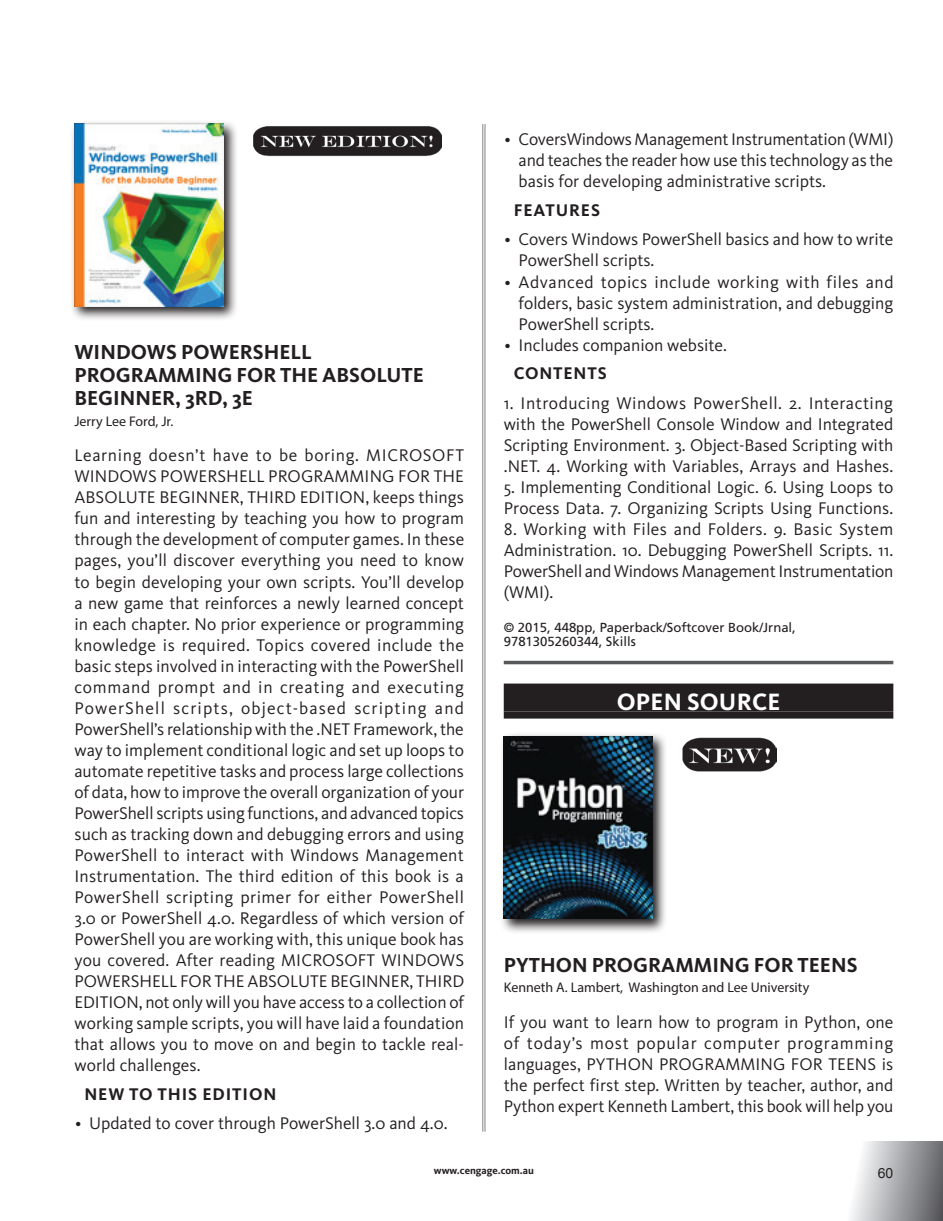
<style>
.page{position:relative;width:943px;height:1221px;background:#fff}
.page>*{position:absolute;margin:0;border:0;box-sizing:border-box;transform-origin:0 0}
.t1{font:700 24.5px "Kievit OT";letter-spacing:.01em;color:#fff}
.t2{font:700 21px "Kievit OT";color:#231f20}
.t3{font:17.5px/21px "Kievit OT";color:#231f20;text-align:justify}
.t4{font:700 17.5px "Kievit OT";color:#231f20}
.t5{font:14px "Myriad Pro";color:#231f20}
.t6{font:14px "Arial";color:#231f20}
.t7{font:13.12px/14px "Frutiger LT Std";color:#231f20}
.t8{font:700 10.5px "Kievit OT";color:#231f20}
</style>
<div class="page">
<div style="left:843px;top:1141px;width:100px;height:79px;background:linear-gradient(to right,#fff,#5f6165)"></div>
<hr style="left:482px;top:124px;width:1px;height:1007px;background:#808285">
<hr style="left:484px;top:124px;width:1px;height:1007px;background:#808285">
<svg style="left:72px;top:122px;width:164px;height:197px"></svg>
<img style="left:74px;top:124px;width:149px;height:182px">
<svg style="left:504px;top:660px;width:389px;height:4px;background:#78797a"></svg>
<div style="left:504px;top:683px;width:389px;height:28px;background:#231f20"></div>
<div style="left:504px;top:711px;width:389px;height:7px;background:#231f20"></div>
<svg style="left:502px;top:734px;width:163px;height:198px;background:#98999a"></svg>
<img style="left:504px;top:736px;width:148px;height:182px">
<img style="left:253px;top:126px;width:188px;height:30px">
<img style="left:682px;top:737px;width:94px;height:35px">
<p class="t2" style="left:74px;top:339px;width:33px">WINDO</p>
<p class="t2" style="left:147px;top:339px;width:95px">WS POWERSHELL</p>
<p class="t2" style="left:74px;top:362px;width:14px">PRO</p>
<p class="t2" style="left:116px;top:362px;width:135px">GRAMMING FOR</p>
<p class="t2" style="left:280px;top:362px;width:14px">THE</p>
<p class="t2" style="left:322px;top:362px;width:91px">ABSOLUTE</p>
<p class="t2" style="left:74px;top:385px;width:52px">BEGINNER</p>
<p class="t2" style="left:175px;top:385px;width:76px">, 3RD, 3E</p>
<p class="t5" style="left:74px;top:412px;width:100px">Jerry Lee Ford, Jr.</p>
<p class="t3" style="left:74px;top:445px;width:391px">Learning doesn’t have to be boring. MICROSOFT WINDOWS POWERSHELL PROGRAMMING FOR THE ABSOLUTE BEGINNER, THIRD EDITION, keeps things fun and interesting by teaching you how to program through the development of computer games. In these pages, you’ll discover everything you need to know to begin developing your own scripts. You’ll develop a new game that reinforces a newly learned concept in each chapter. No prior experience or programming knowledge is required. Topics covered include the basic steps involved in interacting with the PowerShell command prompt and in creating and executing PowerShell scripts, object-based scripting and PowerShell’s relationship with the .NET Framework, the way to implement conditional logic and set up loops to automate repetitive tasks and process large collections of data, how to improve the overall organization of your PowerShell scripts using functions, and advanced topics such as tracking down and debugging errors and using PowerShell to interact with Windows Management Instrumentation. The third edition of this book is a PowerShell scripting primer for either PowerShell 3.0 or PowerShell 4.0. Regardless of which version of PowerShell you are working with, this unique book has you covered. After reading MICROSOFT WINDOWS POWERSHELL FOR THE ABSOLUTE BEGINNER, THIRD EDITION, not only will you have access to a collection of working sample scripts, you will have laid a foundation that allows you to move on and begin to tackle real&shy;world challenges.</p>
<p class="t4" style="left:84px;top:1083px;width:84px">NEW TOTHIS</p>
<p class="t4" style="left:202px;top:1083px;width:12px">EDITION</p>
<p class="t3" style="left:75px;top:1112px;width:374px">• Updated to cover through PowerShell 3.0 and 4.0.</p>
<p class="t3" style="left:518px;top:128px;width:376px;text-indent:-14px">• CoversWindows Management Instrumentation (WMI) and teaches the reader how use this technology as the basis for developing administrative scripts.</p>
<p class="t4" style="left:513px;top:199px;width:67px">FEATURES</p>
<p class="t3" style="left:518px;top:229px;width:376px;text-indent:-14px">• Covers Windows PowerShell basics and how to write<br>PowerShell scripts.</p>
<p class="t3" style="left:518px;top:271px;width:376px;text-indent:-14px">• Advanced topics include working with files and folders, basic system administration, and debugging PowerShell scripts.</p>
<p class="t3" style="left:504px;top:334px;width:224px">• Includes companion website.</p>
<p class="t4" style="left:513px;top:363px;width:13px">CONTENTS</p>
<p class="t3" style="left:503px;top:392px;width:391px">1. Introducing Windows PowerShell. 2. Interacting with the PowerShell Console Window and Integrated Scripting Environment. 3. Object-Based Scripting with .NET. 4. Working with Variables, Arrays and Hashes.</p>
<p class="t3" style="left:503px;top:476px;width:391px">5. Implementing Conditional Logic. 6. Using Loops to<br>Process Data. 7. Organizing Scripts Using Functions.</p>
<p class="t3" style="left:503px;top:518px;width:391px">8. Working with Files and Folders. 9. Basic System Administration. 10. Debugging PowerShell Scripts. 11.<br>PowerShell and Windows Management Instrumentation (WMI).</p>
<p class="t7" style="left:504px;top:620px;width:294px">© 2015, 448pp, Paperback/Softcover Book/Jrnal,<br>9781305260344, Skills</p>
<h1 class="t1" style="left:616px;top:686px;width:165px">Open Sou rce</h1>
<p class="t2" style="left:504px;top:951px;width:41px">PYTHON</p>
<p class="t2" style="left:592px;top:951px;width:14px">PRO</p>
<p class="t2" style="left:633px;top:951px;width:135px">GRAMMING FOR</p>
<p class="t2" style="left:797px;top:951px;width:13px">TEENS</p>
<p class="t5" style="left:504px;top:978px;width:307px">Kenneth A. Lambert, Washington and Lee University</p>
<p class="t3" style="left:504px;top:1011px;width:391px">If you want to learn how to program in Python, one of today’s most popular computer programming languages, PYTHON PROGRAMMING FOR TEENS is the perfect first step. Written by teacher, author, and Python expert Kenneth Lambert, this book will help you</p>
<p class="t8" style="left:434px;top:1164px;width:102px">www.cengage.com.au</p>
<p class="t6" style="left:877px;top:1163px;width:17px">60</p>
</div>
